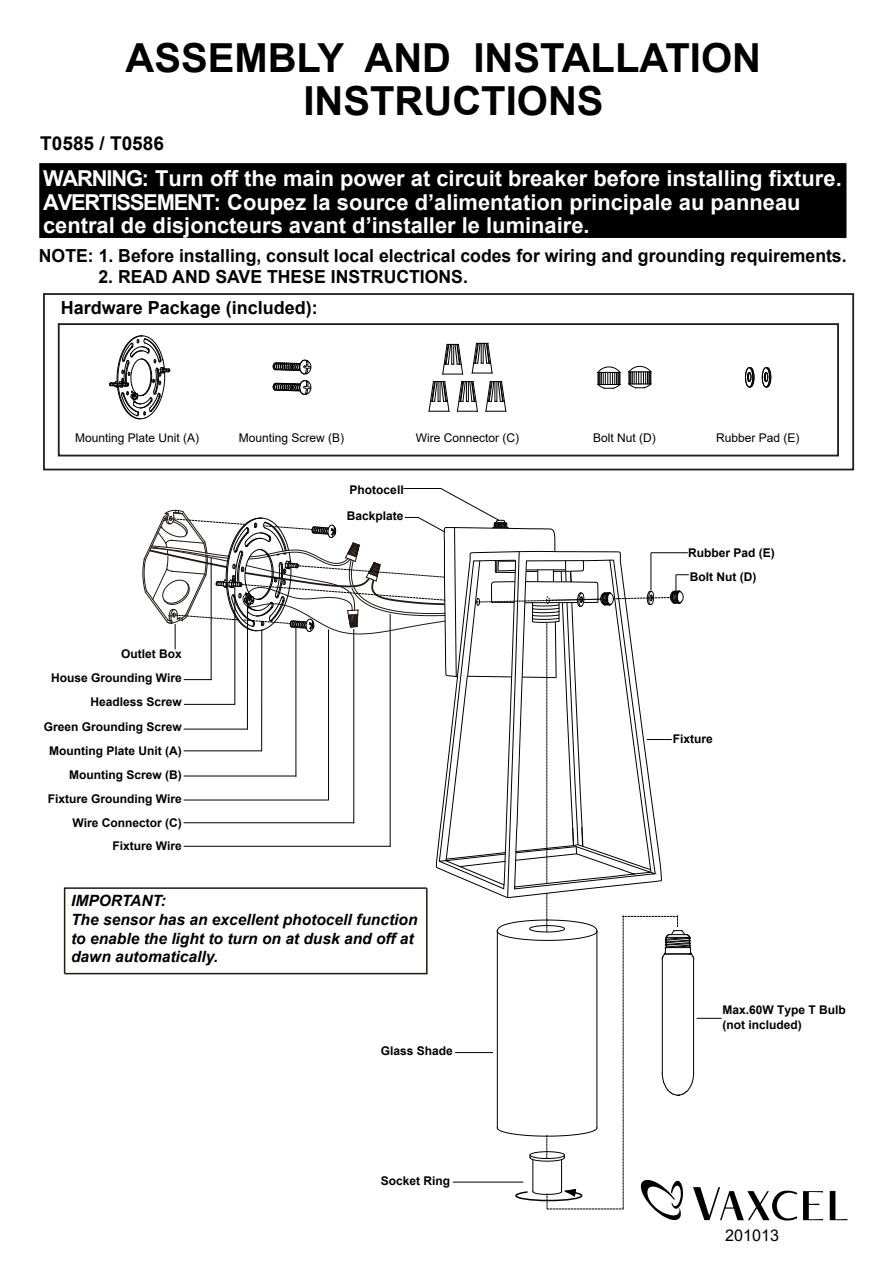
<style>
.page{position:relative;width:893px;height:1263px;background:#fff}
.page>*{position:absolute;margin:0;border:0;box-sizing:border-box;transform-origin:0 0}
.t1{font:700 52.2px "Arial";color:#fff;scale:.72 1}
.t2{font:700 40.05px/42.6px "Arial";color:#000;text-align:center}
.t3{font:700 21.9px/23.2px "Arial";color:#fff}
.t4{font:700 19.05px "Arial";color:#000}
.t5{font:700 18px/30.3px "Arial";color:#030303}
.t6{font:16.2px "Arial";color:#000}
.t7{font:italic 700 15.6px/18.6px "Arial";color:#000}
.t8{font:700 12px/14.4px "Arial";color:#000}
.t9{font:12px "Arial";color:#000}
</style>
<div class="page">
<div style="left:42px;top:166px;width:801px;height:69px;background:#000"></div>
<div style="left:39px;top:163px;width:807px;height:75px;border:6px solid #000"></div>
<div style="left:43px;top:293px;width:811px;height:177px;border:2px solid #211e20"></div>
<div style="left:58px;top:323px;width:781px;height:133px;border:2px solid #211e20"></div>
<svg style="left:762px;top:367px;width:9px;height:21px"></svg>
<svg style="left:745px;top:367px;width:9px;height:21px"></svg>
<svg style="left:273px;top:360px;width:38px;height:35px"></svg>
<svg style="left:485px;top:381px;width:21px;height:31px"></svg>
<svg style="left:457px;top:381px;width:21px;height:31px"></svg>
<svg style="left:429px;top:381px;width:20px;height:31px"></svg>
<svg style="left:472px;top:343px;width:20px;height:31px"></svg>
<svg style="left:442px;top:344px;width:21px;height:31px"></svg>
<svg style="left:597px;top:366px;width:24px;height:23px"></svg>
<svg style="left:628px;top:366px;width:24px;height:22px"></svg>
<svg style="left:109px;top:335px;width:61px;height:84px"></svg>
<svg style="left:830px;top:1191px;width:17px;height:29px"></svg>
<svg style="left:803px;top:1191px;width:20px;height:29px"></svg>
<svg style="left:63px;top:488px;width:734px;height:733px"></svg>
<h2 class="t2" style="left:125px;top:37px;width:637px">ASSEMBLY AND INSTALLATION<br>INSTRUCTIONS</h2>
<h3 class="t4" style="left:40px;top:130px;width:125px">T0585 / T0586</h3>
<h3 class="t3" style="left:43px;top:167px;width:800px">WARNING: Turn off the main power at circuit breaker before installing fixture.</h3>
<h1 class="t1" style="left:55px;top:147px;width:51px">W</h1>
<h3 class="t3" style="left:43px;top:190px;width:759px">AVERTISSEMENT: Coupez la source d’alimentation principale au panneau central de disjoncteurs avant d’installer le luminaire.</h3>
<h3 class="t5" style="left:39px;top:241px;width:809px">NOTE: 1. Before installing, consult local electrical codes for wiring and grounding requirements.</h3>
<h3 class="t5" style="left:61px;top:262px;width:409px;text-indent:38px">2. READ AND SAVE THESE INSTRUCTIONS.<br>Hardware Package (included):</h3>
<p class="t9" style="left:75px;top:429px;width:126px">Mounting Plate Unit (A)</p>
<p class="t9" style="left:239px;top:429px;width:107px">Mounting Screw (B)</p>
<p class="t9" style="left:416px;top:429px;width:105px">Wire Connector (C)</p>
<p class="t9" style="left:593px;top:429px;width:64px">Bolt Nut (D)</p>
<p class="t9" style="left:716px;top:429px;width:85px">Rubber Pad (E)</p>
<p class="t8" style="left:350px;top:483px;width:56px">Photocell</p>
<p class="t8" style="left:121px;top:647px;width:62px">Outlet Box</p>
<p class="t8" style="left:51px;top:671px;width:132px">House Grounding Wire</p>
<p class="t8" style="left:90px;top:695px;width:93px">Headless Screw</p>
<p class="t8" style="left:49px;top:743px;width:134px">Mounting Plate Unit (A)</p>
<p class="t8" style="left:44px;top:719px;width:140px">Green Grounding Screw</p>
<p class="t8" style="left:69px;top:768px;width:114px">Mounting Screw (B)</p>
<p class="t8" style="left:48px;top:792px;width:136px">Fixture Grounding Wire</p>
<p class="t8" style="left:72px;top:816px;width:111px">Wire Connector (C)</p>
<p class="t8" style="left:112px;top:839px;width:71px">Fixture Wire</p>
<p class="t8" style="left:347px;top:509px;width:58px">Backplate</p>
<h3 class="t7" style="left:71px;top:892px;width:348px">IMPORTANT:<br>The sensor has an excellent photocell function to enable the light to turn on at dusk and off at dawn automatically.</h3>
<p class="t8" style="left:381px;top:1044px;width:74px">Glass Shade</p>
<p class="t8" style="left:381px;top:1174px;width:71px">Socket Ring</p>
<p class="t8" style="left:688px;top:546px;width:88px">Rubber Pad (E)</p>
<p class="t8" style="left:690px;top:569px;width:68px">Bolt Nut (D)</p>
<p class="t8" style="left:673px;top:732px;width:42px">Fixture</p>
<p class="t8" style="left:722px;top:1003px;width:125px">Max.60W Type T Bulb (not included)</p>
<h3 class="t6" style="left:725px;top:1224px;width:55px">201013</h3>
</div>
